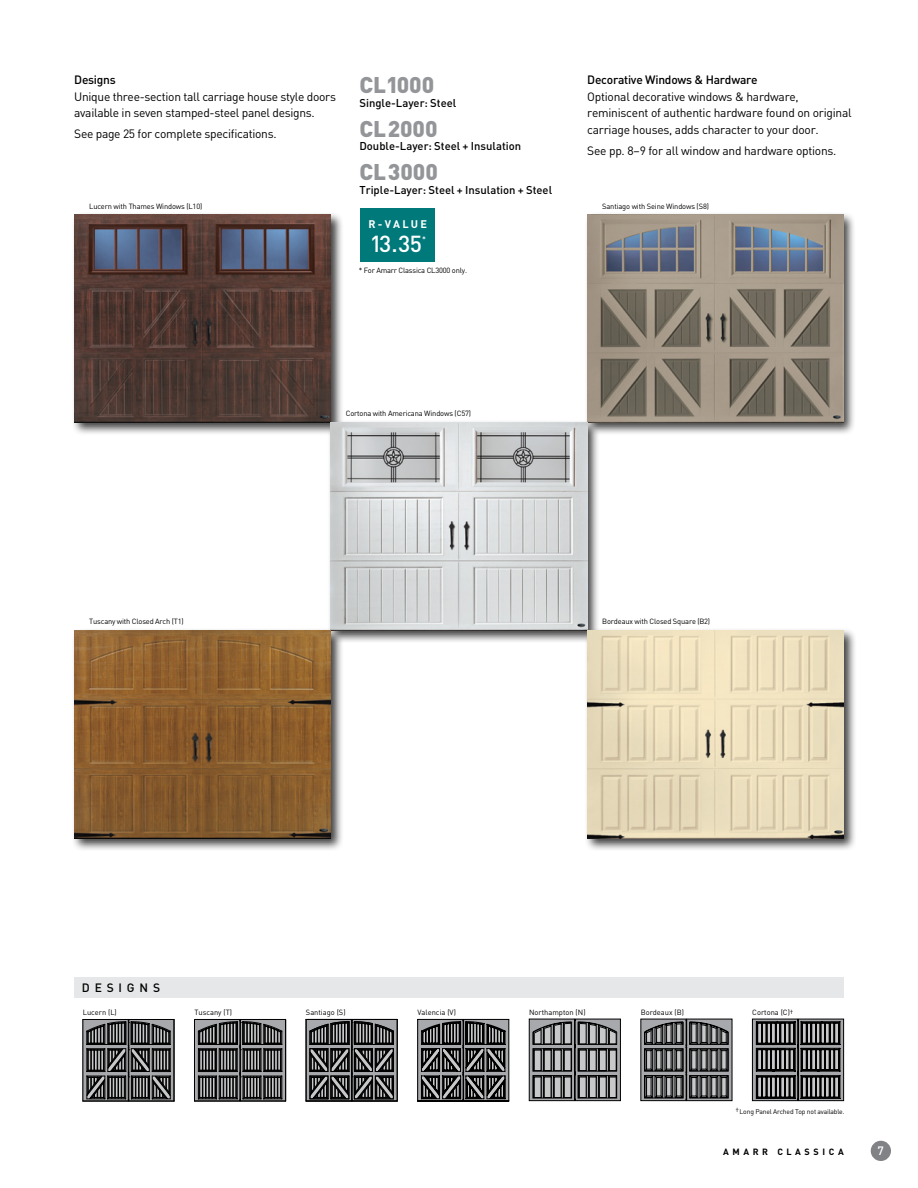
<style>
.page{position:relative;width:918px;height:1188px;background:#fff}
.page>*{position:absolute;margin:0;border:0;box-sizing:border-box;transform-origin:0 0}
.t1{font:500 22.95px "DIN";color:#fff}
.t2{font:900 22.5px "DIN";color:#939598}
.t3{font:12px/16.5px "DIN";letter-spacing:-.02em;color:#000}
.t4{font:500 12px "DIN";letter-spacing:-.02em;color:#000}
.t5{font:500 12px "DIN";letter-spacing:.4em;color:#000}
.t6{font:500 12px "DIN";color:#fff}
.t7{font:500 11.25px "DIN";color:#000}
.t8{font:700 10.95px "DIN";letter-spacing:.2em;color:#fff}
.t9{font:700 9px "DIN";letter-spacing:.4em;color:#000}
.t10{font:500 7.95px "DIN";color:#fff}
.t11{font:7.5px "DIN";letter-spacing:-.02em;color:#000}
.t12{font:7.5px "DIN";color:#000}
.t13{font:6.75px "DIN";letter-spacing:-.025em;color:#000}
</style>
<div class="page">
<div style="left:871px;top:1141px;width:20px;height:20px;background:#808285;border-radius:50%"></div>
<div style="left:584px;top:211px;width:272px;height:224px;background:#000;opacity:.75"></div>
<img style="left:587px;top:214px;width:256px;height:208px">
<div style="left:83px;top:1019px;width:91px;height:82px;background:#a7a9ac"></div>
<hr style="left:174px;top:1019px;width:1px;height:82px;background:#000">
<hr style="left:83px;top:1019px;width:1px;height:82px;background:#000">
<hr style="left:83px;top:1019px;width:91px;height:1px;background:#000">
<hr style="left:83px;top:1101px;width:91px;height:1px;background:#000">
<svg style="left:86px;top:1020px;width:85px;height:82px"></svg>
<div style="left:194px;top:1019px;width:92px;height:82px;background:linear-gradient(to bottom,#a7a9ac,#a7a9ac)"></div>
<hr style="left:194px;top:1019px;width:1px;height:82px;background:#000">
<hr style="left:195px;top:1019px;width:91px;height:1px;background:#000">
<hr style="left:194px;top:1101px;width:92px;height:1px;background:#000">
<hr style="left:285px;top:1019px;width:1px;height:82px;background:#000">
<svg style="left:198px;top:1020px;width:85px;height:82px;background:#58595a"></svg>
<div style="left:306px;top:1019px;width:91px;height:82px;background:linear-gradient(to bottom,#a7a9ac,#a7a9ac)"></div>
<hr style="left:397px;top:1019px;width:1px;height:82px;background:#000">
<hr style="left:306px;top:1019px;width:1px;height:82px;background:#000">
<hr style="left:306px;top:1019px;width:91px;height:1px;background:#000">
<hr style="left:306px;top:1101px;width:91px;height:1px;background:#000">
<svg style="left:310px;top:1020px;width:84px;height:82px;background:#515253"></svg>
<svg style="left:417px;top:1019px;width:92px;height:82px;background:#545556"></svg>
<div style="left:641px;top:1019px;width:91px;height:82px;background:#a7a9ac"></div>
<svg style="left:644px;top:1019px;width:85px;height:82px"></svg>
<svg style="left:529px;top:1019px;width:92px;height:82px"></svg>
<svg style="left:533px;top:1019px;width:84px;height:82px;background:#767678"></svg>
<svg style="left:752px;top:1019px;width:92px;height:82px"></svg>
<svg style="left:756px;top:1019px;width:84px;height:82px;background:#575758"></svg>
<div style="left:74px;top:977px;width:770px;height:21px;background:#e6e7e8"></div>
<div style="left:71px;top:211px;width:272px;height:224px;background:#000;opacity:.75"></div>
<img style="left:74px;top:214px;width:257px;height:208px">
<div style="left:327px;top:419px;width:273px;height:224px;background:#000;opacity:.75"></div>
<img style="left:331px;top:422px;width:256px;height:208px">
<div style="left:71px;top:627px;width:272px;height:224px;background:#000;opacity:.75"></div>
<img style="left:74px;top:630px;width:257px;height:208px">
<div style="left:584px;top:627px;width:272px;height:224px;background:#000;opacity:.75"></div>
<img style="left:587px;top:630px;width:257px;height:208px">
<div style="left:361px;top:208px;width:74px;height:54px;background:#00797b"></div>
<p class="t4" style="left:74px;top:72px;width:43px">Designs</p>
<p class="t3" style="left:74px;top:88px;width:263px">Unique three-section tall carriage house style doors available in seven stamped-steel panel designs.</p>
<p class="t3" style="left:74px;top:125px;width:204px">See page 25 for complete specifications.</p>
<p class="t11" style="left:89px;top:201px;width:115px">Lucern with Thames Windows (L10)</p>
<h2 class="t2" style="left:359px;top:70px;width:76px">CL1000</h2>
<p class="t7" style="left:359px;top:95px;width:98px">Single-Layer: Steel</p>
<h2 class="t2" style="left:359px;top:113px;width:80px">CL2000</h2>
<p class="t7" style="left:359px;top:139px;width:163px">Double-Layer: Steel + Insulation</p>
<h2 class="t2" style="left:359px;top:157px;width:80px">CL3000</h2>
<p class="t7" style="left:359px;top:182px;width:194px">Triple-Layer: Steel + Insulation + Steel</p>
<p class="t8" style="left:369px;top:217px;width:60px">R-VALUE</p>
<h1 class="t1" style="left:370px;top:229px;width:54px">13.35</h1>
<p class="t10" style="left:422px;top:234px;width:5px">*</p>
<p class="t11" style="left:359px;top:265px;width:110px">* For Amarr Classica CL3000 only.</p>
<p class="t4" style="left:587px;top:72px;width:172px">Decorative Windows &amp; Hardware</p>
<p class="t3" style="left:587px;top:88px;width:266px">Optional decorative windows &amp; hardware, reminiscent of authentic hardware found on original carriage houses, adds character to your door.</p>
<p class="t3" style="left:587px;top:142px;width:251px">See pp. 8–9 for all window and hardware options.</p>
<p class="t11" style="left:602px;top:201px;width:108px">Santiago with Seine Windows (S8)</p>
<p class="t11" style="left:346px;top:409px;width:127px">Cortona with Americana Windows (C57)</p>
<p class="t11" style="left:89px;top:617px;width:96px">Tuscany with Closed Arch (T1)</p>
<p class="t11" style="left:602px;top:617px;width:109px">Bordeaux with Closed Square (B2)</p>
<p class="t5" style="left:82px;top:980px;width:80px">DESIGNS</p>
<p class="t11" style="left:83px;top:1008px;width:36px">Lucern (L)</p>
<p class="t12" style="left:194px;top:1008px;width:39px">Tuscany (T)</p>
<p class="t12" style="left:306px;top:1008px;width:41px">Santiago (S)</p>
<p class="t12" style="left:418px;top:1008px;width:40px">Valencia (V)</p>
<p class="t12" style="left:529px;top:1008px;width:58px">Northampton (N)</p>
<p class="t12" style="left:641px;top:1008px;width:45px">Bordeaux (B)</p>
<p class="t12" style="left:752px;top:1008px;width:43px">Cortona (C)<sup>†</sup></p>
<p class="t13" style="left:736px;top:1107px;width:111px"><sup>†</sup>Long Panel Arched Top not available.</p>
<p class="t9" style="left:723px;top:1146px;width:122px">AMARR CLASSICA</p>
<p class="t6" style="left:878px;top:1143px;width:8px">7</p>
</div>
